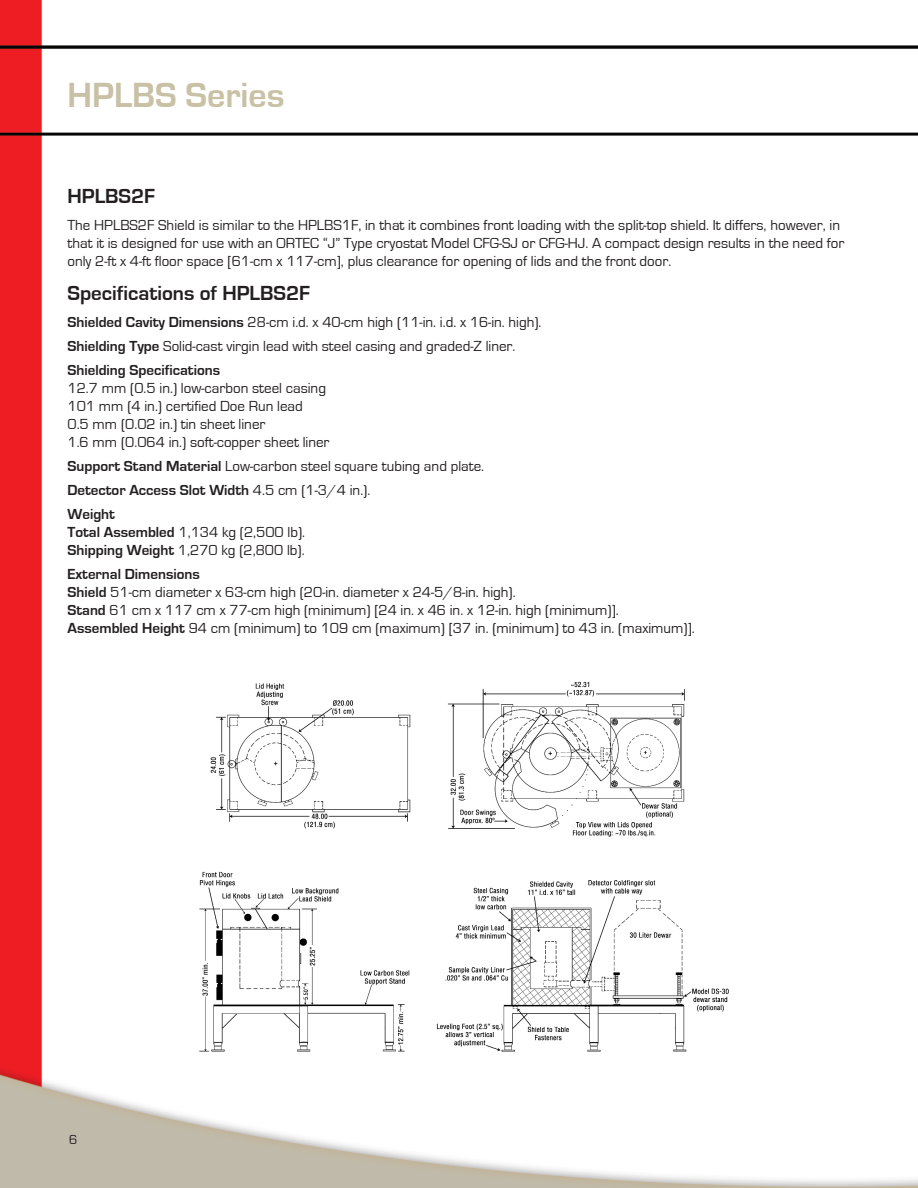
<style>
.page{position:relative;width:918px;height:1188px;background:#fff}
.page>*{position:absolute;margin:0;border:0;box-sizing:border-box;transform-origin:0 0}
.t1{font:700 36px "Eurostile";color:#c8c1a5}
.t2{font:700 21px "Eurostile";color:#231f20}
.t3{font:15px/18px "Eurostile";color:#231f20}
.t4{font:13.5px "Eurostile";color:#231f20}
.s1{font-weight:700}
</style>
<div class="page">
<img style="left:0;top:0;width:918px;height:1188px">
<img style="left:194px;top:673px;width:539px;height:380px">
<h1 class="t1" style="left:68px;top:83px;width:219px">HPLBS Series</h1>
<h2 class="t2" style="left:68px;top:189px;width:89px">HPLBS2F</h2>
<p class="t3" style="left:68px;top:218px;width:778px">The HPLBS2F Shield is similar to the HPLBS1F, in that it combines front loading with the split-top shield. It differs, however, in that it is designed for use with an ORTEC “J” Type cryostat Model CFG-SJ or CFG-HJ. A compact design results in the need for only 2-ft x 4-ft floor space [61-cm x 117-cm], plus clearance for opening of lids and the front door.</p>
<h2 class="t2" style="left:68px;top:286px;width:244px">Specifications of HPLBS2F</h2>
<p class="t3" style="left:68px;top:312px;width:476px;line-height:24px"><span class="s1">Shielded Cavity Dimensions</span> 28-cm i.d. x 40-cm high (11-in. i.d. x 16-in. high).<br><span class="s1">Shielding Type</span> Solid-cast virgin lead with steel casing and graded-Z liner.<br><span class="s1">Shielding Specifications</span></p>
<p class="t3" style="left:68px;top:381px;width:264px">12.7 mm (0.5 in.) low-carbon steel casing 101 mm (4 in.) certified Doe Run lead<br>0.5 mm (0.02 in.) tin sheet liner<br>1.6 mm (0.064 in.) soft-copper sheet liner</p>
<p class="t3" style="left:68px;top:456px;width:418px;line-height:24px"><span class="s1">Support Stand Material</span> Low-carbon steel square tubing and plate.<br><span class="s1">Detector Access Slot Width</span> 4.5 cm (1-3/4 in.).<br><span class="s1">Weight</span></p>
<p class="t3" style="left:68px;top:525px;width:239px"><span class="s1">Total Assembled</span> 1,134 kg (2,500 lb).<br><span class="s1">Shipping Weight</span> 1,270 kg (2,800 lb).</p>
<p class="t3" style="left:68px;top:567px;width:629px"><span class="s1">External Dimensions<br>Shield</span> 51-cm diameter x 63-cm high (20-in. diameter x 24-5/8-in. high).<br><span class="s1">Stand</span> 61 cm x 117 cm x 77-cm high (minimum) [24 in. x 46 in. x 12-in. high (minimum)].<br><span class="s1">Assembled Height</span> 94 cm (minimum) to 109 cm (maximum) [37 in. (minimum) to 43 in. (maximum)].</p>
<p class="t4" style="left:69px;top:1135px;width:10px">6</p>
</div>
